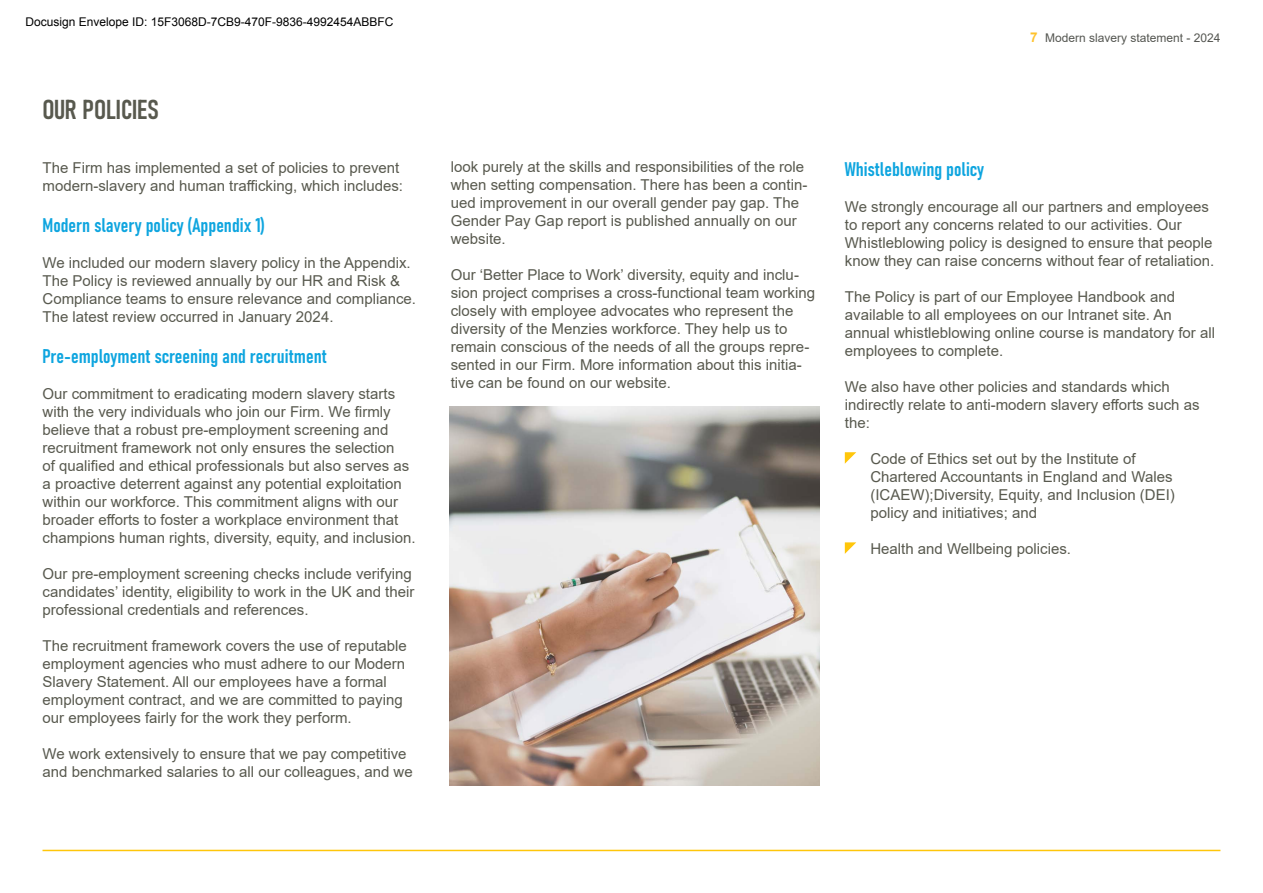
<style>
.page{position:relative;width:1263px;height:893px;background:#fff}
.page>*{position:absolute;margin:0;border:0;box-sizing:border-box;transform-origin:0 0}
.t1{font:27px "Bahnschrift";letter-spacing:-.01em;color:#58594e}
.t2{font:19.5px "Bahnschrift";color:#0ea5df}
.t3{font:15px/18px "Arial";color:#58594e}
.t4{font:12px "Arial";color:#000}
.t5{font:12px "Arial";color:#555752}
.s1{font-weight:700;font-size:13.5px;color:#fec22c}
</style>
<div class="page">
<hr style="left:43px;top:850px;width:1177px;height:1px;background:#ffc60a">
<img style="left:449px;top:406px;width:370px;height:379px">
<svg style="left:845px;top:452px;width:11px;height:12px"></svg>
<svg style="left:845px;top:542px;width:11px;height:12px"></svg>
<p class="t4" style="left:26px;top:15px;width:370px">Docusign Envelope ID: 15F3068D-7CB9-470F-9836-4992454ABBFC</p>
<h1 class="t1" style="left:43px;top:89px;width:118px">OUR POLICIES</h1>
<p class="t3" style="left:43px;top:158px;width:362px">The Firm has implemented a set of policies to prevent modern-slavery and human trafficking, which includes:</p>
<h2 class="t2" style="left:43px;top:210px;width:224px">Modern slavery policy (Appendix 1)</h2>
<p class="t3" style="left:43px;top:254px;width:375px">We included our modern slavery policy in the Appendix.<br>The Policy is reviewed annually by our HR and Risk &amp; Compliance teams to ensure relevance and compliance.<br>The latest review occurred in January 2024.</p>
<h2 class="t2" style="left:43px;top:342px;width:286px">Pre-employment screening and recruitment</h2>
<p class="t3" style="left:43px;top:385px;width:374px">Our commitment to eradicating modern slavery starts with the very individuals who join our Firm. We firmly believe that a robust pre-employment screening and recruitment framework not only ensures the selection<br>of qualified and ethical professionals but also serves as a proactive deterrent against any potential exploitation within our workforce. This commitment aligns with our broader efforts to foster a workplace environment that champions human rights, diversity, equity, and inclusion.</p>
<p class="t3" style="left:43px;top:565px;width:373px">Our pre-employment screening checks include verifying candidates’ identity, eligibility to work in the UK and their professional credentials and references.</p>
<p class="t3" style="left:43px;top:637px;width:366px">The recruitment framework covers the use of reputable employment agencies who must adhere to our Modern Slavery Statement. All our employees have a formal employment contract, and we are committed to paying our employees fairly for the work they perform.</p>
<p class="t3" style="left:43px;top:745px;width:372px">We work extensively to ensure that we pay competitive and benchmarked salaries to all our colleagues, and we</p>
<p class="t5" style="left:1030px;top:30px;width:192px"><span class="s1">7</span> Modern slavery statement - 2024</p>
<p class="t3" style="left:451px;top:157px;width:358px">look purely at the skills and responsibilities of the role when setting compensation. There has been a contin&shy;ued improvement in our overall gender pay gap. The Gender Pay Gap report is published annually on our website.</p>
<p class="t3" style="left:451px;top:265px;width:366px">Our ‘Better Place to Work’ diversity, equity and inclu&shy;sion project comprises a cross-functional team working closely with employee advocates who represent the diversity of the Menzies workforce. They help us to remain conscious of the needs of all the groups repre&shy;sented in our Firm. More information about this initia&shy;tive can be found on our website.</p>
<h2 class="t2" style="left:845px;top:154px;width:141px">Whistleblowing policy</h2>
<p class="t3" style="left:845px;top:197px;width:371px">We strongly encourage all our partners and employees to report any concerns related to our activities. Our Whistleblowing policy is designed to ensure that people know they can raise concerns without fear of retaliation.</p>
<p class="t3" style="left:845px;top:287px;width:372px">The Policy is part of our Employee Handbook and available to all employees on our Intranet site. An annual whistleblowing online course is mandatory for all employees to complete.</p>
<p class="t3" style="left:845px;top:377px;width:356px">We also have other policies and standards which indirectly relate to anti-modern slavery efforts such as the:</p>
<p class="t3" style="left:870px;top:449px;width:306px">Code of Ethics set out by the Institute of Chartered Accountants in England and Wales (ICAEW);Diversity, Equity, and Inclusion (DEI) policy and initiatives; and</p>
<p class="t3" style="left:870px;top:539px;width:202px">Health and Wellbeing policies.</p>
</div>
